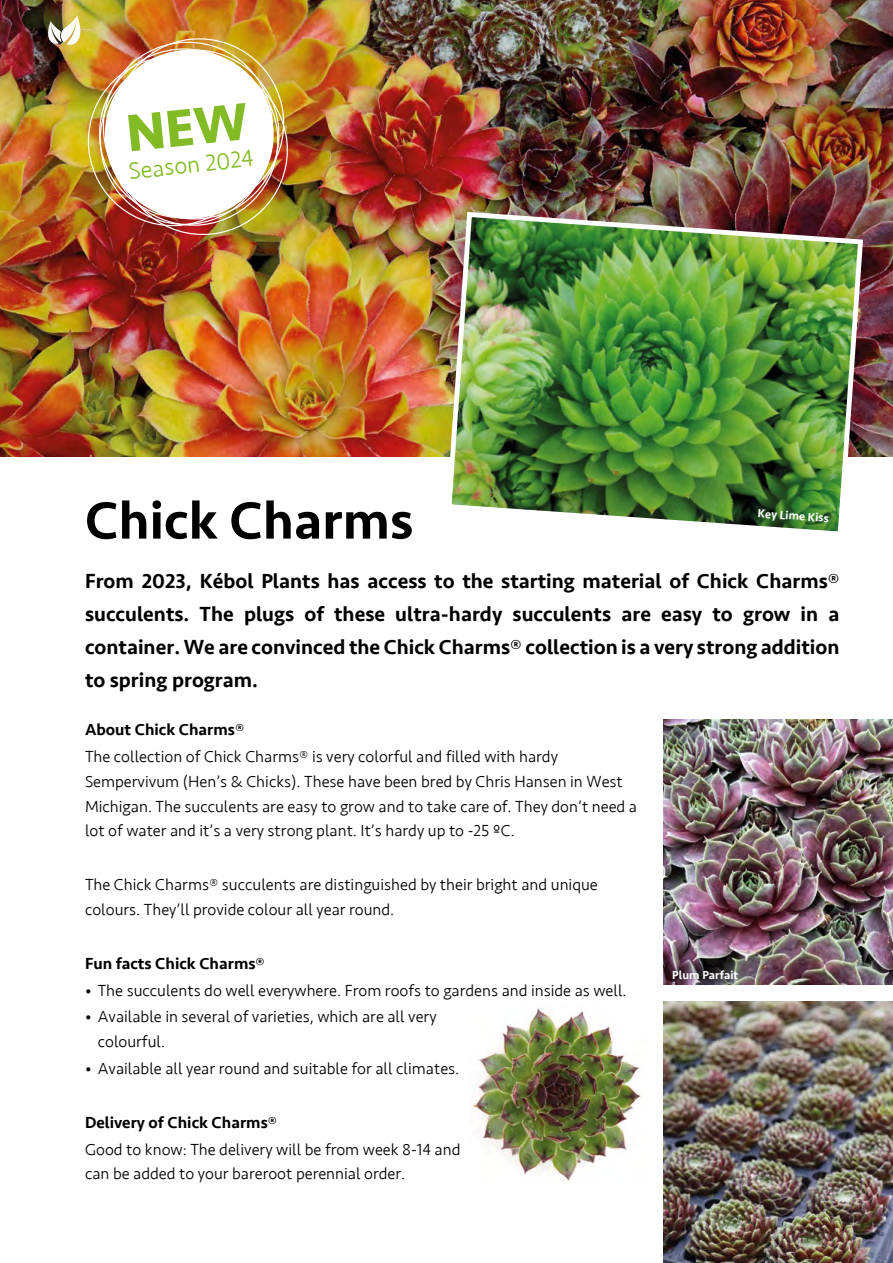
<style>
.page{position:relative;width:893px;height:1263px;background:#fff}
.page>*{position:absolute;margin:0;border:0;box-sizing:border-box;transform-origin:0 0}
.t1{font:500 54px "Seravek";color:#000}
.t2{font:300 24.15px "Seravek";color:#83bb26}
.t3{font:500 21px/33px "Seravek";color:#000;text-align:justify}
.t4{font:300 16.5px/24.8px "Seravek";color:#000}
.t5{font:500 16.5px "Seravek";color:#000}
.t6{font:500 12px "Seravek";color:#fff}
</style>
<div class="page">
<img style="left:0;top:0;width:893px;height:456px">
<img style="left:444px;top:209px;width:422px;height:323px">
<img style="left:663px;top:1001px;width:230px;height:262px">
<img style="left:663px;top:720px;width:230px;height:264px">
<img style="left:472px;top:1008px;width:170px;height:174px">
<div style="left:663px;top:961px;width:84px;height:28px;background:#000;opacity:.75"></div>
<img style="left:43px;top:15px;width:249px;height:224px">
<h2 class="t2" style="left:127px;top:157px;width:127px;rotate:-6deg">Season 2024</h2>
<h1 class="t1" style="left:85px;top:487px;width:330px">Chick Charms</h1>
<p class="t3" style="left:85px;top:565px;width:756px">From 2023, Kébol Plants has access to the starting material of Chick Charms® succulents. The plugs of these ultra-hardy succulents are easy to grow in a container. We are convinced the Chick Charms® collection is a very strong addition to spring program.</p>
<p class="t5" style="left:85px;top:719px;width:161px">About Chick Charms®</p>
<p class="t4" style="left:85px;top:744px;width:553px">The collection of Chick Charms® is very colorful and filled with hardy Sempervivum (Hen’s &amp; Chicks). These have been bred by Chris Hansen in West Michigan. The succulents are easy to grow and to take care of. They don’t need a lot of water and it’s a very strong plant. It’s hardy up to -25 ºC.</p>
<p class="t4" style="left:85px;top:872px;width:514px">The Chick Charms® succulents are distinguished by their bright and unique colours. They’ll provide colour all year round.</p>
<p class="t5" style="left:85px;top:953px;width:181px">Fun facts Chick Charms®</p>
<p class="t4" style="left:85px;top:978px;width:543px">• The succulents do well everywhere. From roofs to gardens and inside as well.</p>
<p class="t4" style="left:98px;top:1005px;width:340px;text-indent:-13px">• Available in several of varieties, which are all very colourful.</p>
<p class="t4" style="left:85px;top:1056px;width:376px">• Available all year round and suitable for all climates.</p>
<p class="t5" style="left:85px;top:1112px;width:193px">Delivery of Chick Charms®</p>
<p class="t4" style="left:85px;top:1137px;width:377px">Good to know: The delivery will be from week 8-14 and can be added to your bareroot perennial order.</p>
<p class="t6" style="left:758px;top:506px;width:73px;rotate:4deg">Key Lime Kiss</p>
<p class="t6" style="left:672px;top:967px;width:68px">Plum Parfait</p>
</div>
